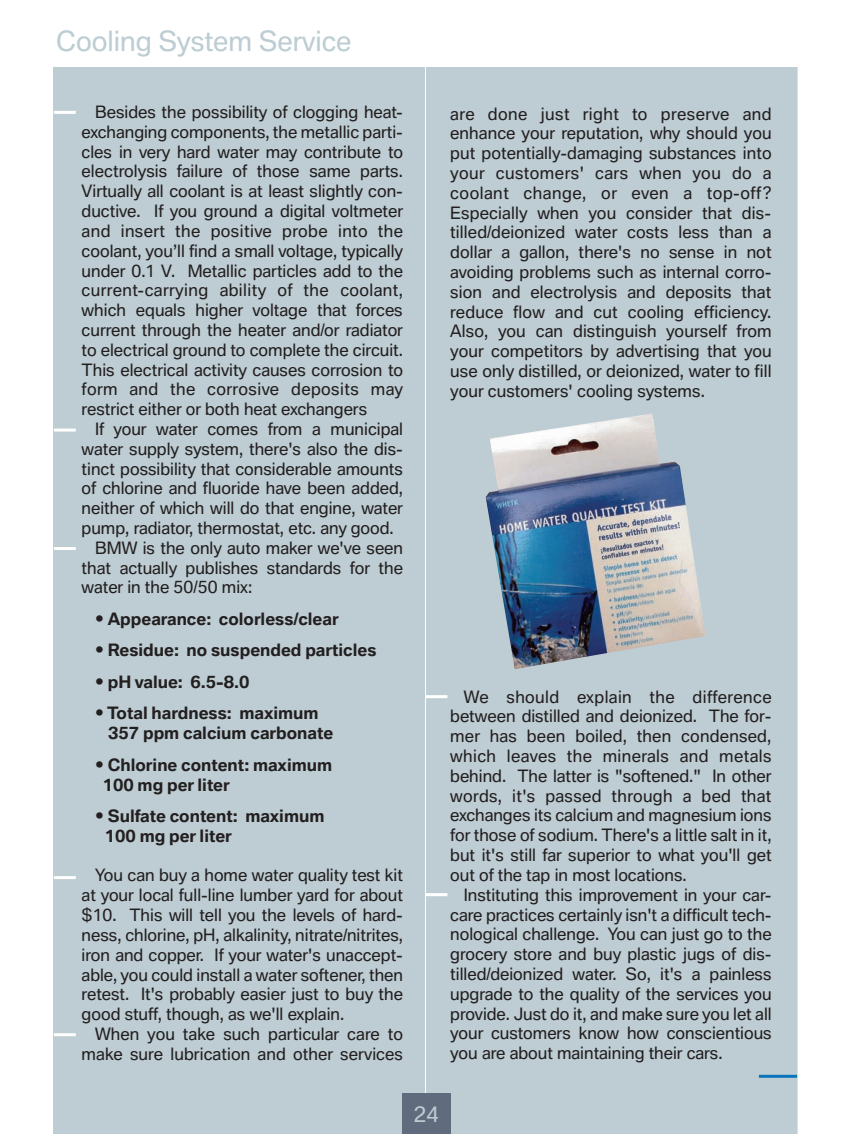
<style>
.page{position:relative;width:851px;height:1134px;background:#fff}
.page>*{position:absolute;margin:0;border:0;box-sizing:border-box;transform-origin:0 0}
.t1{font:27px "BMW Type";color:#bdcdd3}
.t2{font:21px "BMW Type";color:#bdcdd3}
.t3{font:16.5px/19.8px "BMW Type";color:#231f20;text-align:justify}
.t4{font:700 16.5px/19.8px "BMW Type";color:#231f20}
</style>
<div class="page">
<div style="left:53px;top:67px;width:745px;height:1067px;background:#bdcdd3"></div>
<h1 class="t1" style="left:56px;top:30px;width:296px">Cooling System Service</h1>
<p class="t3" style="left:82px;top:104px;width:323px;text-indent:13px">Besides the possibility of clogging heat&shy;exchanging components, the metallic parti&shy;cles in very hard water may contribute to electrolysis failure of those same parts.<br>Virtually all coolant is at least slightly con&shy;ductive. If you ground a digital voltmeter and insert the positive probe into the coolant, you’ll find a small voltage, typically under 0.1 V. Metallic particles add to the current-carrying ability of the coolant, which equals higher voltage that forces current through the heater and/or radiator to electrical ground to complete the circuit.<br>This electrical activity causes corrosion to form and the corrosive deposits may restrict either or both heat exchangers</p>
<p class="t3" style="left:95px;top:420px;width:309px">If your water comes from a municipal</p>
<p class="t3" style="left:82px;top:440px;width:323px">water supply system, there's also the dis-</p>
<p class="t3" style="left:82px;top:460px;width:323px">tinct possibility that considerable amounts</p>
<p class="t3" style="left:82px;top:480px;width:323px">of chlorine and fluoride have been added,</p>
<p class="t3" style="left:82px;top:500px;width:323px">neither of which will do that engine, water</p>
<p class="t3" style="left:82px;top:519px;width:313px">pump, radiator, thermostat, etc. any good.</p>
<p class="t3" style="left:95px;top:539px;width:309px">BMW is the only auto maker we've seen</p>
<p class="t3" style="left:82px;top:559px;width:323px">that actually publishes standards for the</p>
<p class="t3" style="left:82px;top:579px;width:172px">water in the 50/50 mix:</p>
<p class="t4" style="left:95px;top:610px;width:245px">• Appearance: colorless/clear</p>
<p class="t4" style="left:95px;top:642px;width:283px">• Residue: no suspended particles</p>
<p class="t4" style="left:95px;top:673px;width:156px">• pH value: 6.5-8.0</p>
<p class="t4" style="left:108px;top:705px;width:226px;text-indent:-13px">• Total hardness: maximum<br>357 ppm calcium carbonate</p>
<p class="t4" style="left:103px;top:756px;width:231px;text-indent:-8px">• Chlorine content: maximum<br>100 mg per liter</p>
<p class="t4" style="left:105px;top:807px;width:221px;text-indent:-10px">• Sulfate content: maximum<br>100 mg per liter</p>
<p class="t3" style="left:82px;top:867px;width:323px;text-indent:13px">You can buy a home water quality test kit at your local full-line lumber yard for about $10. This will tell you the levels of hard&shy;ness, chlorine, pH, alkalinity, nitrate/nitrites, iron and copper. If your water's unaccept&shy;able, you could install a water softener, then retest. It's probably easier just to buy the good stuff, though, as we'll explain.</p>
<p class="t3" style="left:82px;top:1025px;width:323px;text-align:right">When you take such particular care to make sure lubrication and other services</p>
<p class="t3" style="left:450px;top:105px;width:323px">are done just right to preserve and enhance your reputation, why should you put potentially-damaging substances into your customers' cars when you do a coolant change, or even a top-off?<br>Especially when you consider that dis&shy;tilled/deionized water costs less than a dollar a gallon, there's no sense in not avoiding problems such as internal corro&shy;sion and electrolysis and deposits that reduce flow and cut cooling efficiency.<br>Also, you can distinguish yourself from your competitors by advertising that you use only distilled, or deionized, water to fill your customers' cooling systems.</p>
<p class="t3" style="left:450px;top:688px;width:323px;text-indent:13px">We should explain the difference between distilled and deionized. The for&shy;mer has been boiled, then condensed, which leaves the minerals and metals behind. The latter is "softened." In other words, it's passed through a bed that exchanges its calcium and magnesium ions for those of sodium. There's a little salt in it, but it's still far superior to what you'll get out of the tap in most locations.</p>
<p class="t3" style="left:450px;top:886px;width:323px;text-indent:13px">Instituting this improvement in your car&shy;care practices certainly isn't a difficult tech&shy;nological challenge. You can just go to the grocery store and buy plastic jugs of dis&shy;tilled/deionized water. So, it's a painless upgrade to the quality of the services you provide. Just do it, and make sure you let all your customers know how conscientious you are about maintaining their cars.</p>
<p class="t2" style="left:414px;top:1106px;width:27px">24</p>
</div>
